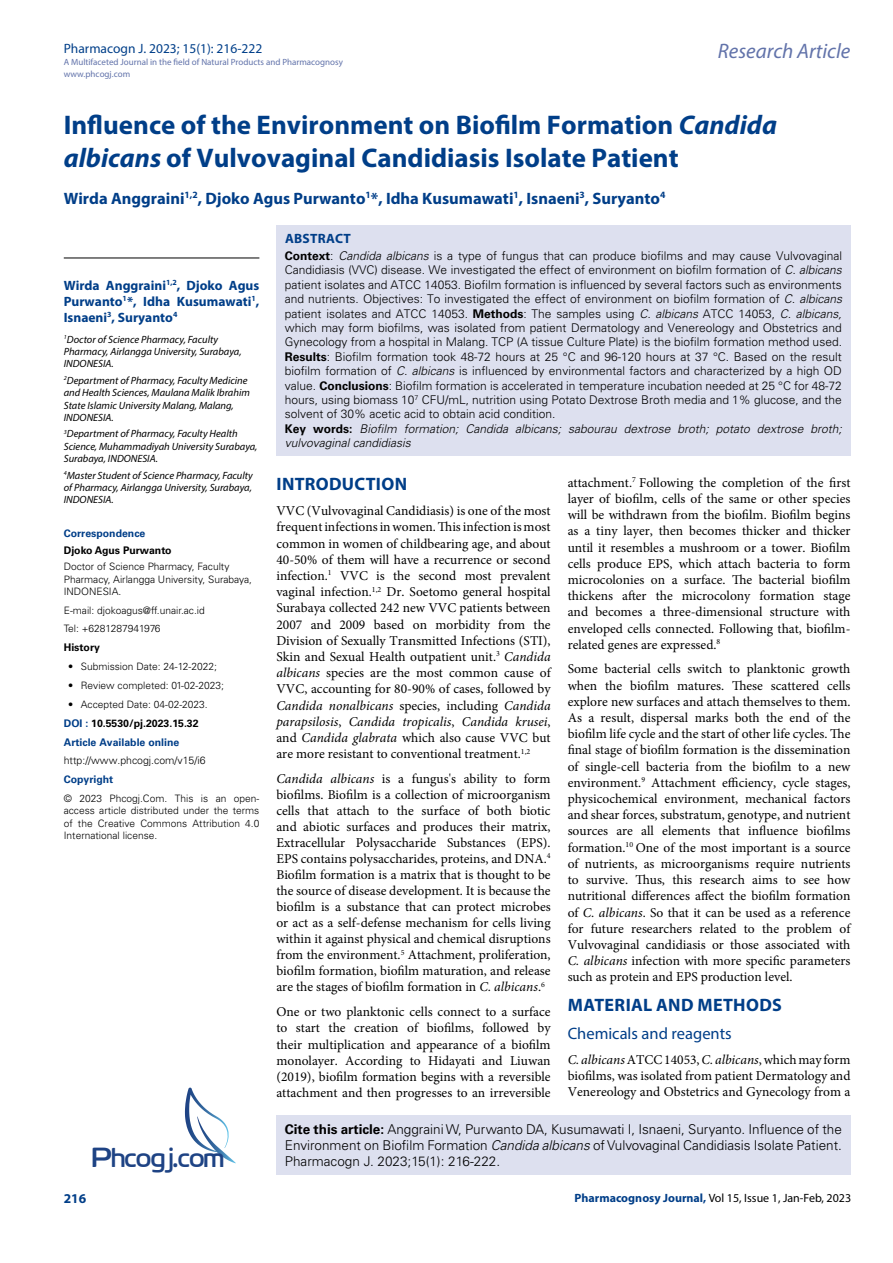
<style>
.page{position:relative;width:893px;height:1263px;background:#fff}
.page>*{position:absolute;margin:0;border:0;box-sizing:border-box;transform-origin:0 0}
.t1{font:27.6px "Cloud World";color:#1e4384}
.t2{font:700 27px/33px "Myriad Pro";color:#003e88}
.t3{font:italic 21px "Myriad Pro";color:#6273aa}
.t4{font:700 18px "Myriad Pro";letter-spacing:.02em;color:#003e88}
.t5{font:700 16.5px "Myriad Pro";color:#003e88}
.t6{font:16.5px "Myriad Pro";color:#003e88}
.t7{font:13.5px/16.2px "Minion Pro";color:#000;text-align:justify}
.t8{font:300 13.5px/16.2px "Univers LT Std";color:#000}
.t9{font:700 13.5px/16.2px "Myriad Pro";color:#003e88;text-align:justify}
.t10{font:13.5px "Myriad Pro";color:#003f89}
.t11{font:700 13.5px "Myriad Pro";letter-spacing:.02em;color:#003e88}
.t12{font:300 12px/14.4px "Univers LT Std";color:#000}
.t13{font:12px "Myriad Pro";color:#000}
.t14{font:italic 10.5px/12.3px "Myriad Pro";color:#000}
.t15{font:700 10.5px/18.9px "Univers LT Std";color:#003e88}
.t16{font:300 10.5px "Univers LT Std";color:#000}
.t17{font:700 10.5px "Univers LT Std";color:#000}
.t18{font:300 10.2px/12.3px "Univers LT Std";color:#000}
.t19{font:9px/12px "Myriad Pro";color:#6273aa}
.s1{font-style:italic}
.s2{color:#000}
.s3{font-weight:700}
.s4{font-weight:700;color:#003e88}
</style>
<div class="page">
<div style="left:276px;top:1115px;width:574px;height:60px;background:#dde0ef"></div>
<svg style="left:185px;top:1087px;width:51px;height:76px"></svg>
<div style="left:276px;top:225px;width:574px;height:231px;background:#dde0ef"></div>
<hr style="left:64px;top:258px;width:195px;height:1px;background:#000">
<p class="t10" style="left:64px;top:40px;width:200px">Pharmacogn J. 2023; 15(1): 216-222</p>
<p class="t19" style="left:64px;top:55px;width:281px">A Multifaceted Journal in the field of Natural Products and Pharmacognosy www.phcogj.com</p>
<h3 class="t3" style="left:718px;top:38px;width:134px">Research Article</h3>
<h2 class="t2" style="left:64px;top:108px;width:715px">Influence of the Environment on Biofilm Formation <span class="s1">Candida albicans</span> of Vulvovaginal Candidiasis Isolate Patient</h2>
<p class="t5" style="left:64px;top:187px;width:603px">Wirda Anggraini<sup>1,2</sup>, Djoko Agus Purwanto<sup>1</sup>*, Idha Kusumawati<sup>1</sup>, Isnaeni<sup>3</sup>, Suryanto<sup>4</sup></p>
<p class="t9" style="left:64px;top:276px;width:197px">Wirda Anggraini<sup>1,2</sup>, Djoko Agus Purwanto<sup>1</sup>*, Idha Kusumawati<sup>1</sup>, Isnaeni<sup>3</sup>, Suryanto<sup>4</sup></p>
<p class="t14" style="left:64px;top:333px;width:179px"><sup>1</sup>Doctor of Science Pharmacy, Faculty<br>Pharmacy, Airlangga University, Surabaya,<br>INDONESIA.</p>
<p class="t14" style="left:64px;top:374px;width:188px"><sup>2</sup>Department of Pharmacy, Faculty Medicine and Health Sciences, Maulana Malik Ibrahim State Islamic University Malang, Malang, INDONESIA.</p>
<p class="t14" style="left:64px;top:427px;width:195px"><sup>3</sup>Department of Pharmacy, Faculty Health<br>Science, Muhammadiyah University Surabaya,<br>Surabaya, INDONESIA.</p>
<p class="t14" style="left:64px;top:469px;width:191px;text-align:justify"><sup>4</sup>Master Student of Science Pharmacy, Faculty of Pharmacy, Airlangga University, Surabaya, INDONESIA.</p>
<p class="t15" style="left:64px;top:524px;width:83px">Correspondence</p>
<p class="t17" style="left:64px;top:544px;width:109px">Djoko Agus Purwanto</p>
<p class="t18" style="left:64px;top:560px;width:190px">Doctor of Science Pharmacy, Faculty<br>Pharmacy, Airlangga University, Surabaya,<br>INDONESIA.</p>
<p class="t18" style="left:64px;top:600px;width:143px;line-height:18.8px">E-mail: djokoagus@ff.unair.ac.id<br>Tel: +6281287941976</p>
<p class="t17" style="left:64px;top:641px;width:38px">History</p>
<p class="t18" style="left:68px;top:660px;width:150px">• Submission Date: 24-12-2022;</p>
<p class="t18" style="left:68px;top:679px;width:157px">• Review completed: 01-02-2023;</p>
<p class="t18" style="left:68px;top:698px;width:141px">• Accepted Date: 04-02-2023.</p>
<p class="t15" style="left:64px;top:713px;width:136px">DOI : <span class="s2">10.5530/pj.2023.15.32<br></span>Article Available online</p>
<p class="t16" style="left:64px;top:754px;width:143px">http://www.phcogj.com/v15/i6</p>
<p class="t15" style="left:64px;top:770px;width:51px">Copyright</p>
<p class="t18" style="left:64px;top:792px;width:197px;text-align:justify">© 2023 Phcogj.Com. This is an open&shy;access article distributed under the terms of the Creative Commons Attribution 4.0<br>International license.</p>
<p class="t11" style="left:285px;top:230px;width:67px">ABSTRACT</p>
<p class="t12" style="left:285px;top:248px;width:559px"><span class="s3">Context</span>: <span class="s1">Candida albicans</span> is a type of fungus that can produce biofilms and may cause Vulvovaginal Candidiasis (VVC) disease. We investigated the effect of environment on biofilm formation of <span class="s1">C. albicans </span>patient isolates and ATCC 14053. Biofilm formation is influenced by several factors such as environments and nutrients. Objectives: To investigated the effect of environment on biofilm formation of <span class="s1">C. albicans </span>patient isolates and ATCC 14053. <span class="s3">Methods</span>: The samples using <span class="s1">C. albicans</span> ATCC 14053, <span class="s1">C. albicans, </span>which may form biofilms, was isolated from patient Dermatology and Venereology and Obstetrics and Gynecology from a hospital in Malang. TCP (A tissue Culture Plate) is the biofilm formation method used.<br><span class="s3">Results</span>: Biofilm formation took 48-72 hours at 25 °C and 96-120 hours at 37 °C. Based on the result biofilm formation of <span class="s1">C. albicans</span> is influenced by environmental factors and characterized by a high OD value. <span class="s3">Conclusions</span>: Biofilm formation is accelerated in temperature incubation needed at 25 °C for 48-72 hours, using biomass 10<sup>7</sup> CFU/mL, nutrition using Potato Dextrose Broth media and 1% glucose, and the solvent of 30% acetic acid to obtain acid condition.<br><span class="s3">Key words:</span> <span class="s1">Biofilm formation; Candida albicans; sabourau dextrose broth; potato dextrose broth; vulvovaginal candidiasis</span></p>
<h3 class="t4" style="left:277px;top:473px;width:132px">INTRODUCTION</h3>
<p class="t7" style="left:276px;top:503px;width:276px">VVC (Vulvovaginal Candidiasis) is one of the most frequent infections in women. This infection is most common in women of childbearing age, and about 40-50% of them will have a recurrence or second infection.<sup>1</sup> VVC is the second most prevalent vaginal infection.<sup>1,2</sup> Dr. Soetomo general hospital Surabaya collected 242 new VVC patients between 2007 and 2009 based on morbidity from the Division of Sexually Transmitted Infections (STI), Skin and Sexual Health outpatient unit.<sup>3</sup> <span class="s1">Candida albicans</span> species are the most common cause of VVC, accounting for 80-90% of cases, followed by <span class="s1">Candida nonalbicans</span> species, including <span class="s1">Candida parapsilosis</span>, <span class="s1">Candida tropicalis</span>, <span class="s1">Candida krusei</span>, and <span class="s1">Candida glabrata</span> which also cause VVC but are more resistant to conventional treatment.<sup>1,2</sup></p>
<p class="t7" style="left:276px;top:770px;width:276px"><span class="s1">Candida albicans</span> is a fungus's ability to form biofilms. Biofilm is a collection of microorganism cells that attach to the surface of both biotic and abiotic surfaces and produces their matrix, Extracellular Polysaccharide Substances (EPS).<br>EPS contains polysaccharides, proteins, and DNA.<sup>4<br></sup>Biofilm formation is a matrix that is thought to be the source of disease development. It is because the biofilm is a substance that can protect microbes or act as a self-defense mechanism for cells living within it against physical and chemical disruptions from the environment.<sup>5</sup> Attachment, proliferation, biofilm formation, biofilm maturation, and release are the stages of biofilm formation in <span class="s1">C. albicans</span>.<sup>6</sup></p>
<p class="t7" style="left:276px;top:1004px;width:276px">One or two planktonic cells connect to a surface to start the creation of biofilms, followed by their multiplication and appearance of a biofilm monolayer. According to Hidayati and Liuwan (2019), biofilm formation begins with a reversible attachment and then progresses to an irreversible</p>
<p class="t7" style="left:568px;top:474px;width:284px">attachment.<sup>7</sup> Following the completion of the first layer of biofilm, cells of the same or other species will be withdrawn from the biofilm. Biofilm begins as a tiny layer, then becomes thicker and thicker until it resembles a mushroom or a tower. Biofilm cells produce EPS, which attach bacteria to form microcolonies on a surface. The bacterial biofilm thickens after the microcolony formation stage and becomes a three-dimensional structure with enveloped cells connected. Following that, biofilm&shy;related genes are expressed.<sup>8</sup></p>
<p class="t7" style="left:568px;top:661px;width:284px">Some bacterial cells switch to planktonic growth when the biofilm matures. These scattered cells explore new surfaces and attach themselves to them.<br>As a result, dispersal marks both the end of the biofilm life cycle and the start of other life cycles. The final stage of biofilm formation is the dissemination of single-cell bacteria from the biofilm to a new environment.<sup>9</sup> Attachment efficiency, cycle stages, physicochemical environment, mechanical factors and shear forces, substratum, genotype, and nutrient sources are all elements that influence biofilms formation.<sup>10</sup> One of the most important is a source of nutrients, as microorganisms require nutrients to survive. Thus, this research aims to see how nutritional differences affect the biofilm formation of <span class="s1">C. albicans</span>. So that it can be used as a reference for future researchers related to the problem of Vulvovaginal candidiasis or those associated with <span class="s1">C. albicans</span> infection with more specific parameters such as protein and EPS production level.</p>
<h3 class="t4" style="left:568px;top:993px;width:215px">MATERIAL AND METHODS</h3>
<p class="t6" style="left:568px;top:1023px;width:166px">Chemicals and reagents</p>
<p class="t7" style="left:568px;top:1051px;width:284px"><span class="s1">C. albicans</span> ATCC 14053, <span class="s1">C. albicans</span>, which may form biofilms, was isolated from patient Dermatology and Venereology and Obstetrics and Gynecology from a</p>
<p class="t8" style="left:285px;top:1121px;width:559px"><span class="s3">Cite this article:</span> Anggraini W, Purwanto DA, Kusumawati I, Isnaeni, Suryanto. Influence of the<br>Environment on Biofilm Formation <span class="s1">Candida albicans</span> of Vulvovaginal Candidiasis Isolate Patient.</p>
<h1 class="t1" style="left:92px;top:1136px;width:134px">Phcogj.com</h1>
<p class="t8" style="left:285px;top:1153px;width:217px">Pharmacogn J. 2023;15(1): 216-222.</p>
<p class="t9" style="left:64px;top:1190px;width:24px">216</p>
<p class="t13" style="left:574px;top:1190px;width:278px"><span class="s4">Pharmacognosy Journal,</span> Vol 15, Issue 1, Jan-Feb, 2023</p>
</div>
